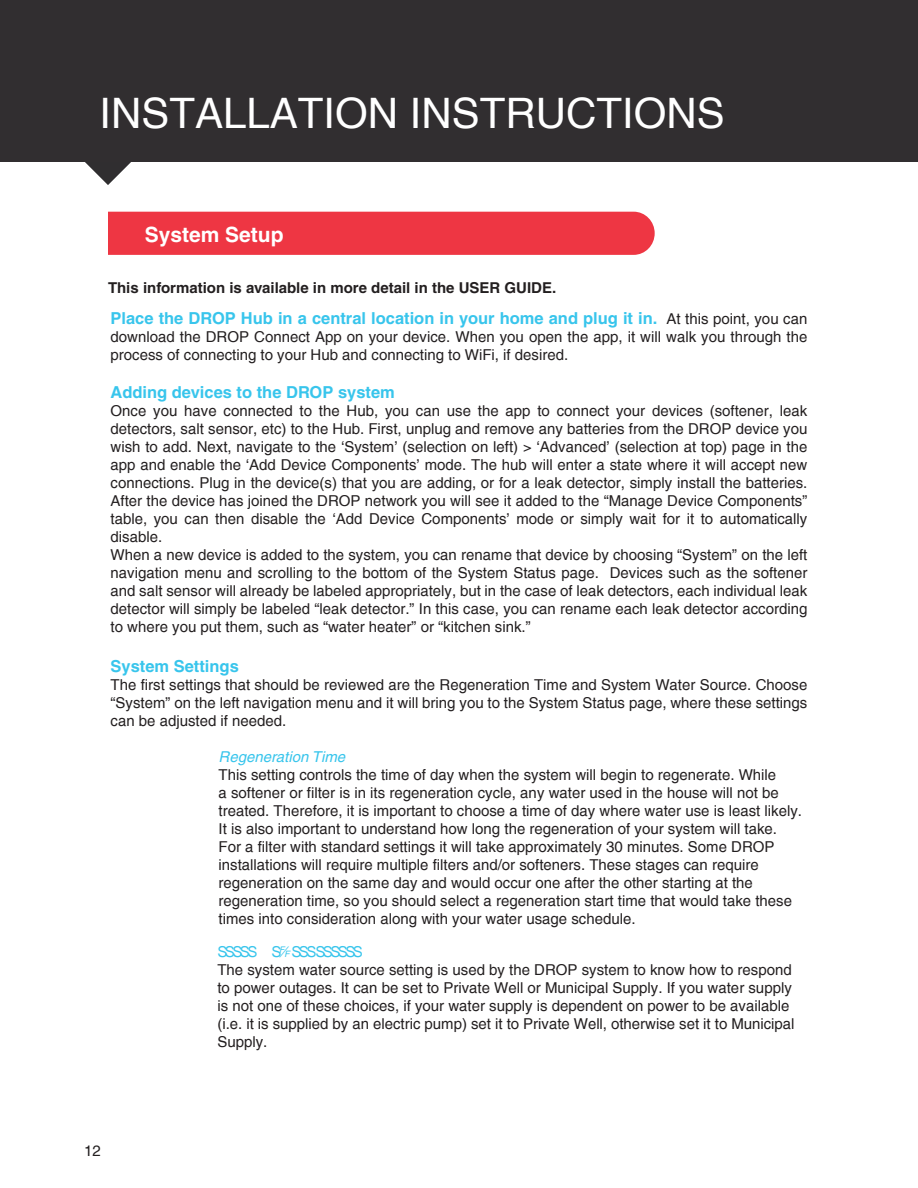
<style>
.page{position:relative;width:918px;height:1188px;background:#fff}
.page>*{position:absolute;margin:0;border:0;box-sizing:border-box;transform-origin:0 0}
.t1{font:42px "Helvetica";color:#fff}
.t2{font:700 21px "Helvetica CE";color:#fff}
.t3{font:700 16.5px "Helvetica CE";color:#38c5ec}
.t4{font:15px/18px "Helvetica";color:#231f20}
.t5{font:700 15px "Helvetica CE";color:#231f20}
.t6{font:italic 15px "Helvetica CE";color:#38c5ec}
.t7{font:italic 15px "Helv FB";color:#38c5ec}
.s1{font-family:"Helvetica";font-weight:400;font-size:15px;color:#231f20}
</style>
<div class="page">
<svg style="left:85px;top:162px;width:46px;height:23px"></svg>
<div style="left:0;top:0;width:918px;height:162px;background:#312e30"></div>
<div style="left:108px;top:212px;width:547px;height:43px;background:#ee3643"></div>
<p class="t1" style="left:99px;top:89px;width:627px">INSTALLATION INSTRUCTIONS</p>
<p class="t2" style="left:145px;top:222px;width:140px">System Setup</p>
<p class="t5" style="left:108px;top:279px;width:450px">This information is available in more detail in the USER GUIDE.</p>
<p class="t3" style="left:111px;top:308px;width:698px">Place the DROP Hub in a central location in your home and plug it in. <span class="s1">At this point, you can</span></p>
<p class="t4" style="left:111px;top:328px;width:698px">download the DROP Connect App on your device. When you open the app, it will walk you through the process of connecting to your Hub and connecting to WiFi, if desired.</p>
<p class="t3" style="left:111px;top:382px;width:286px">Adding devices to the DROP system</p>
<p class="t4" style="left:111px;top:402px;width:698px;text-align:justify">Once you have connected to the Hub, you can use the app to connect your devices (softener, leak detectors, salt sensor, etc) to the Hub. First, unplug and remove any batteries from the DROP device you wish to add. Next, navigate to the ‘System’ (selection on left) &gt; ‘Advanced’ (selection at top) page in the app and enable the ‘Add Device Components’ mode. The hub will enter a state where it will accept new connections. Plug in the device(s) that you are adding, or for a leak detector, simply install the batteries.<br>After the device has joined the DROP network you will see it added to the “Manage Device Components” table, you can then disable the ‘Add Device Components’ mode or simply wait for it to automatically disable.</p>
<p class="t4" style="left:111px;top:546px;width:698px;text-align:justify">When a new device is added to the system, you can rename that device by choosing “System” on the left navigation menu and scrolling to the bottom of the System Status page. Devices such as the softener and salt sensor will already be labeled appropriately, but in the case of leak detectors, each individual leak detector will simply be labeled “leak detector.” In this case, you can rename each leak detector according to where you put them, such as “water heater” or “kitchen sink.”</p>
<p class="t3" style="left:111px;top:656px;width:130px">System Settings</p>
<p class="t4" style="left:111px;top:675px;width:698px;text-align:justify">The first settings that should be reviewed are the Regeneration Time and System Water Source. Choose “System” on the left navigation menu and it will bring you to the System Status page, where these settings can be adjusted if needed.</p>
<p class="t6" style="left:219px;top:748px;width:128px">Regeneration Time</p>
<p class="t4" style="left:219px;top:765px;width:585px">This setting controls the time of day when the system will begin to regenerate. While<br>a softener or filter is in its regeneration cycle, any water used in the house will not be treated. Therefore, it is important to choose a time of day where water use is least likely.<br>It is also important to understand how long the regeneration of your system will take.<br>For a filter with standard settings it will take approximately 30 minutes. Some DROP</p>
<p class="t4" style="left:219px;top:855px;width:575px">installations will require multiple filters and/or softeners. These stages can require regeneration on the same day and would occur one after the other starting at the regeneration time, so you should select a regeneration start time that would take these times into consideration along with your water usage schedule.</p>
<p class="t7" style="left:225px;top:943px;width:7px">yste</p>
<p class="t7" style="left:255px;top:943px;width:43px">m ater</p>
<p class="t7" style="left:315px;top:943px;width:15px">Source</p>
<p class="t4" style="left:217px;top:961px;width:579px">The system water source setting is used by the DROP system to know how to respond to power outages. It can be set to Private Well or Municipal Supply. If you water supply is not one of these choices, if your water supply is dependent on power to be available (i.e. it is supplied by an electric pump) set it to Private Well, otherwise set it to Municipal Supply.</p>
<p class="t4" style="left:84px;top:1141px;width:18px">12</p>
</div>
